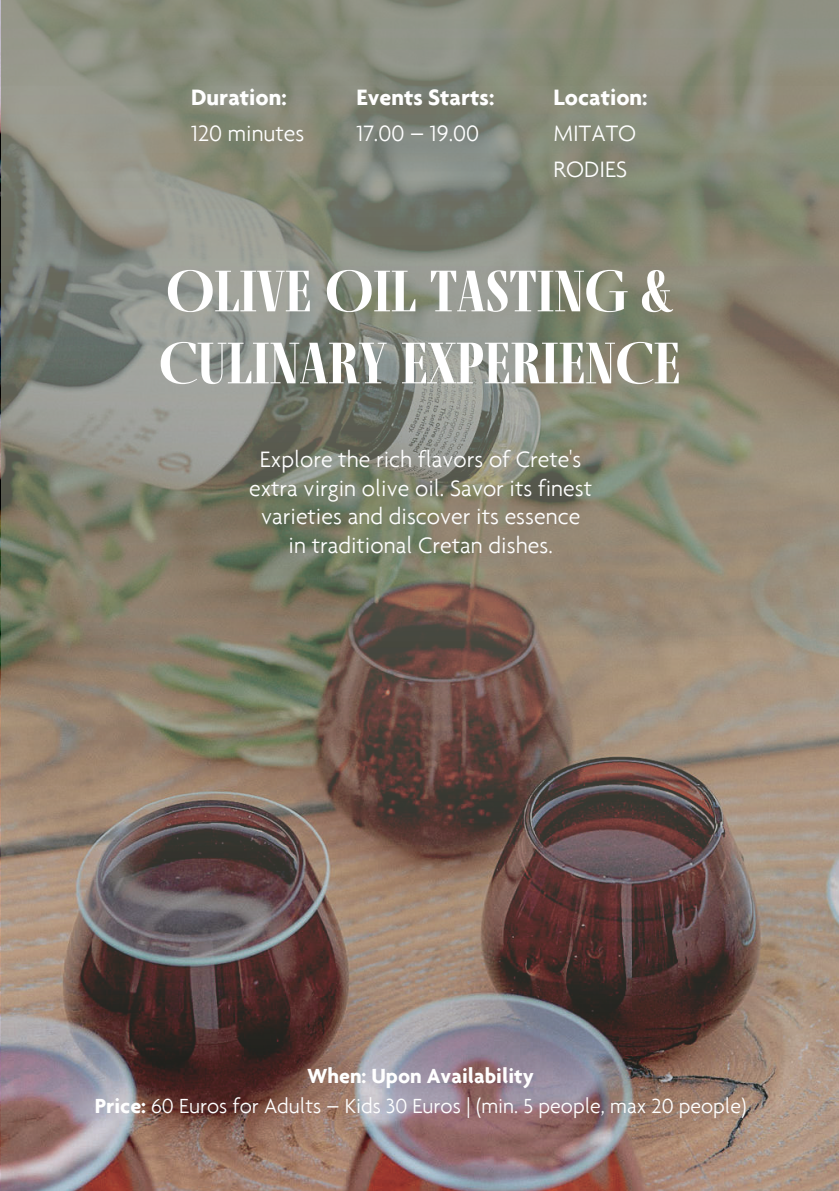
<style>
.page{position:relative;width:839px;height:1191px;background:#fff}
.page>*{position:absolute;margin:0;border:0;box-sizing:border-box;transform-origin:0 0}
.t1{font:700 60px/72px "Fino";color:#fff}
.t2{font:300 24px/28.4px "Agenda";color:#fff;text-align:center}
.t3{font:700 24px "Agenda";color:#fff}
.t4{font:300 22px "Agenda";color:#fff}
.t5{font:700 22px "Agenda";color:#fff}
.s1{font-weight:700}
</style>
<div class="page">
<img style="left:1px;top:0;width:837px;height:1191px">
<p class="t3" style="left:191px;top:83px;width:97px">Duration:</p>
<p class="t2" style="left:191px;top:119px;width:115px">120 minutes</p>
<p class="t3" style="left:356px;top:83px;width:139px">Events Starts:</p>
<p class="t2" style="left:356px;top:119px;width:124px">17.00 – 19.00</p>
<p class="t3" style="left:553px;top:83px;width:96px">Location:</p>
<p class="t2" style="left:553px;top:119px;width:84px">MITATO</p>
<p class="t2" style="left:553px;top:155px;width:75px">RODIES</p>
<p class="t1" style="left:159px;top:256px;width:522px">OLIVE OIL TASTING &amp;<br>CULINARY EXPERIENCE</p>
<p class="t2" style="left:260px;top:445px;width:323px">Explore the rich flavors of Crete's</p>
<p class="t2" style="left:249px;top:473px;width:344px">extra virgin olive oil. Savor its finest varieties and discover its essence</p>
<p class="t2" style="left:288px;top:530px;width:266px">in traditional Cretan dishes.</p>
<p class="t5" style="left:307px;top:1063px;width:228px">When: Upon Availability</p>
<p class="t4" style="left:95px;top:1093px;width:653px"><span class="s1">Price:</span> 60 Euros for Adults – Kids 30 Euros | (min. 5 people, max 20 people)</p>
</div>
